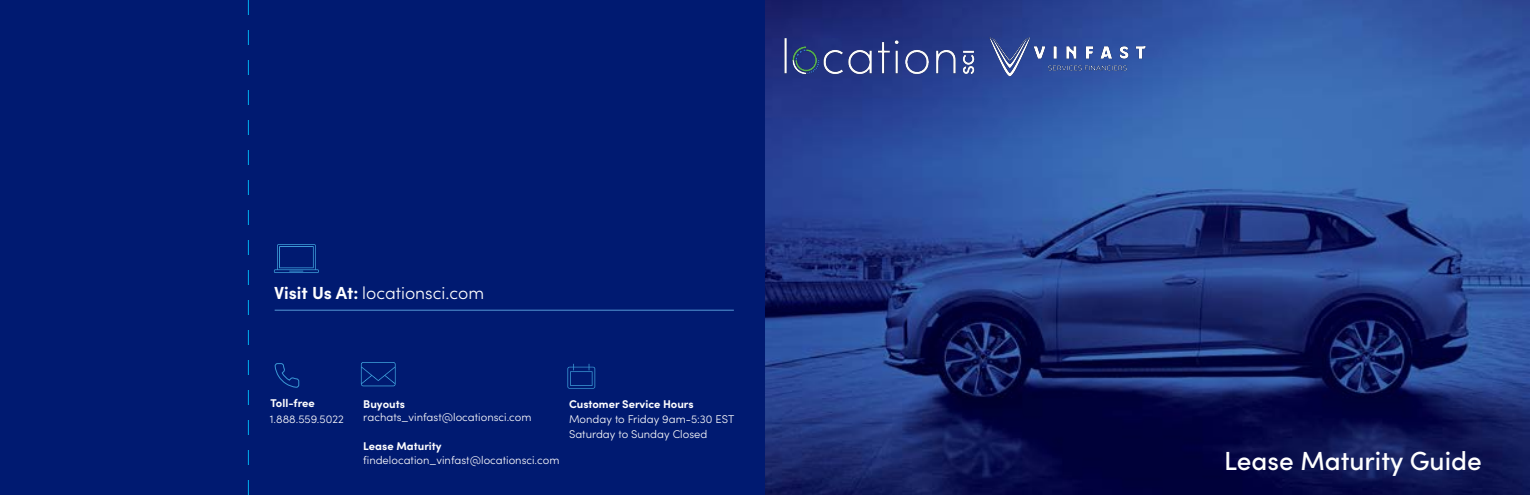
<style>
.page{position:relative;width:1530px;height:495px;background:#fff}
.page>*{position:absolute;margin:0;border:0;box-sizing:border-box;transform-origin:0 0}
.t1{font:500 26.25px "Sofia Pro";color:#fff}
.t2{font:300 17.5px "Sofia Pro";color:#fff}
.t3{font:300 11.25px/15px "Sofia Pro";color:#fff}
.t4{font:700 11.25px "Sofia Pro";color:#fff}
.s1{font-weight:700}
</style>
<div class="page">
<img style="left:765px;top:0;width:764px;height:495px">
<div style="left:0;top:0;width:765px;height:495px;background:#001a71"></div>
<svg style="left:248px;top:0;width:1px;height:495px"></svg>
<hr style="left:275px;top:310px;width:459px;height:1px;background:#447fc1">
<svg style="left:274px;top:244px;width:45px;height:29px"></svg>
<svg style="left:274px;top:363px;width:26px;height:25px"></svg>
<svg style="left:361px;top:362px;width:35px;height:24px"></svg>
<svg style="left:567px;top:364px;width:28px;height:25px"></svg>
<img style="left:780px;top:36px;width:198px;height:41px">
<img style="left:988px;top:35px;width:160px;height:43px">
<h2 class="t2" style="left:274px;top:281px;width:212px"><span class="s1">Visit Us At:</span> locationsci.com</h2>
<p class="t4" style="left:271px;top:395px;width:46px">Toll-free</p>
<p class="t3" style="left:270px;top:411px;width:75px">1.888.559.5022</p>
<p class="t4" style="left:363px;top:395px;width:43px">Buyouts</p>
<p class="t3" style="left:363px;top:409px;width:170px">rachats_vinfast@locationsci.com</p>
<p class="t4" style="left:363px;top:437px;width:80px">Lease Maturity</p>
<p class="t3" style="left:363px;top:451px;width:198px">findelocation_vinfast@locationsci.com</p>
<p class="t4" style="left:569px;top:396px;width:126px">Customer Service Hours</p>
<p class="t3" style="left:569px;top:411px;width:167px">Monday to Friday 9am-5:30 EST<br>Saturday to Sunday Closed</p>
<h1 class="t1" style="left:1224px;top:441px;width:259px">Lease Maturity Guide</h1>
</div>
